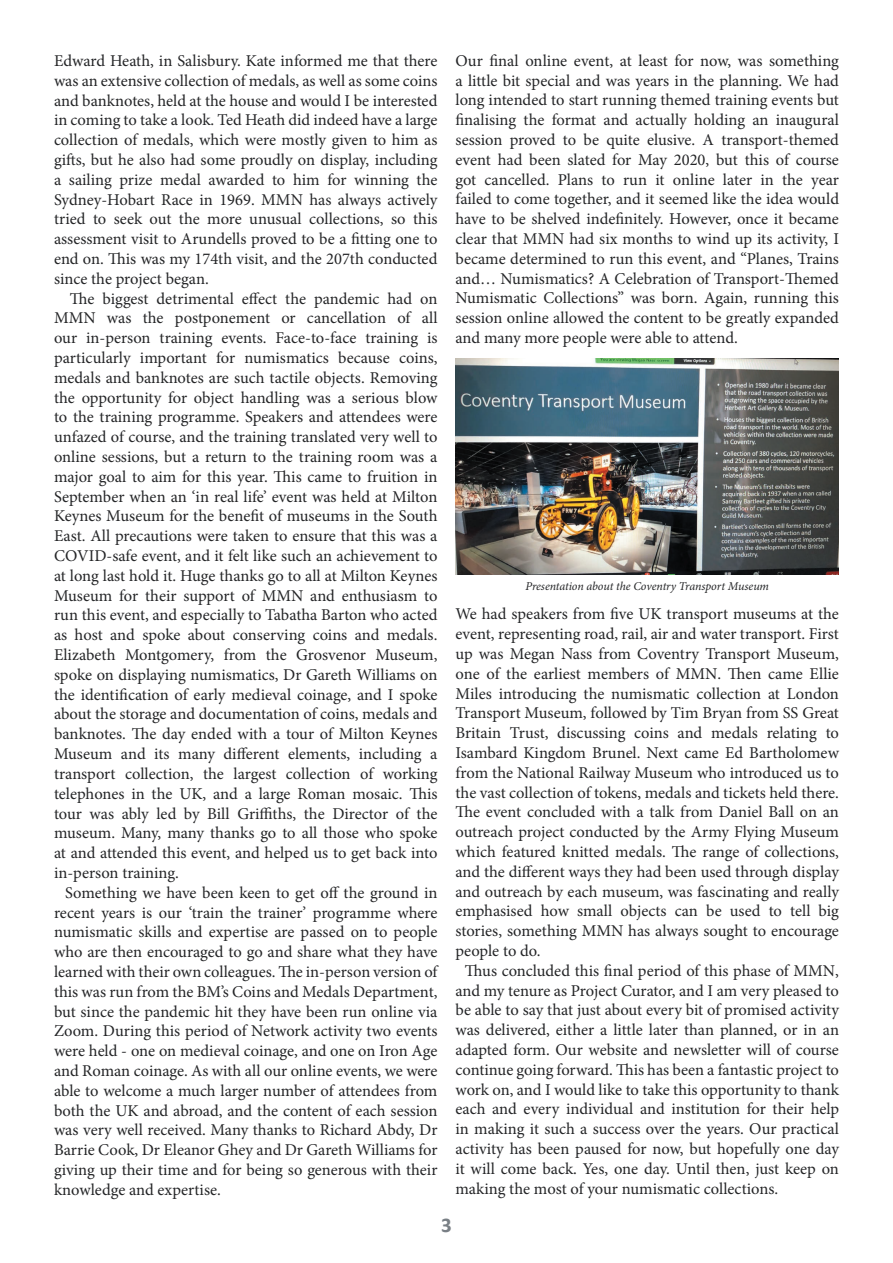
<style>
.page{position:relative;width:893px;height:1263px;background:#fff}
.page>*{position:absolute;margin:0;border:0;box-sizing:border-box;transform-origin:0 0}
.t1{font:700 21px "Calibri";color:#797f85}
.t2{font:16.5px/19.8px "Minion Pro";color:#242527;text-align:justify}
.t3{font:italic 12px "Minion Pro";letter-spacing:-.01em;color:#242527}
</style>
<div class="page">
<img style="left:455px;top:359px;width:384px;height:215px">
<p class="t2" style="left:54px;top:51px;width:385px">Edward Heath, in Salisbury. Kate informed me that there was an extensive collection of medals, as well as some coins and banknotes, held at the house and would I be interested in coming to take a look. Ted Heath did indeed have a large collection of medals, which were mostly given to him as gifts, but he also had some proudly on display, including a sailing prize medal awarded to him for winning the Sydney-Hobart Race in 1969. MMN has always actively tried to seek out the more unusual collections, so this assessment visit to Arundells proved to be a fitting one to end on. This was my 174th visit, and the 207th conducted since the project began.</p>
<p class="t2" style="left:54px;top:289px;width:385px;text-indent:16px">The biggest detrimental effect the pandemic had on MMN was the postponement or cancellation of all our in-person training events. Face-to-face training is particularly important for numismatics because coins, medals and banknotes are such tactile objects. Removing the opportunity for object handling was a serious blow to the training programme. Speakers and attendees were unfazed of course, and the training translated very well to online sessions, but a return to the training room was a major goal to aim for this year. This came to fruition in September when an ‘in real life’ event was held at Milton Keynes Museum for the benefit of museums in the South East. All precautions were taken to ensure that this was a COVID-safe event, and it felt like such an achievement to at long last hold it. Huge thanks go to all at Milton Keynes Museum for their support of MMN and enthusiasm to run this event, and especially to Tabatha Barton who acted as host and spoke about conserving coins and medals.<br>Elizabeth Montgomery, from the Grosvenor Museum, spoke on displaying numismatics, Dr Gareth Williams on the identification of early medieval coinage, and I spoke about the storage and documentation of coins, medals and banknotes. The day ended with a tour of Milton Keynes Museum and its many different elements, including a transport collection, the largest collection of working telephones in the UK, and a large Roman mosaic. This tour was ably led by Bill Griffiths, the Director of the museum. Many, many thanks go to all those who spoke at and attended this event, and helped us to get back into in-person training.</p>
<p class="t2" style="left:54px;top:883px;width:385px;text-indent:11px">Something we have been keen to get off the ground in recent years is our ‘train the trainer’ programme where numismatic skills and expertise are passed on to people who are then encouraged to go and share what they have learned with their own colleagues. The in-person version of this was run from the BM’s Coins and Medals Department, but since the pandemic hit they have been run online via Zoom. During this period of Network activity two events were held - one on medieval coinage, and one on Iron Age and Roman coinage. As with all our online events, we were able to welcome a much larger number of attendees from both the UK and abroad, and the content of each session was very well received. Many thanks to Richard Abdy, Dr Barrie Cook, Dr Eleanor Ghey and Dr Gareth Williams for giving up their time and for being so generous with their knowledge and expertise.</p>
<p class="t2" style="left:455px;top:51px;width:385px">Our final online event, at least for now, was something a little bit special and was years in the planning. We had long intended to start running themed training events but finalising the format and actually holding an inaugural session proved to be quite elusive. A transport-themed event had been slated for May 2020, but this of course got cancelled. Plans to run it online later in the year failed to come together, and it seemed like the idea would have to be shelved indefinitely. However, once it became clear that MMN had six months to wind up its activity, I became determined to run this event, and “Planes, Trains and… Numismatics? A Celebration of Transport-Themed Numismatic Collections” was born. Again, running this session online allowed the content to be greatly expanded and many more people were able to attend.</p>
<p class="t3" style="left:525px;top:578px;width:245px">Presentation about the Coventry Transport Museum</p>
<p class="t2" style="left:455px;top:604px;width:385px">We had speakers from five UK transport museums at the</p>
<p class="t2" style="left:455px;top:624px;width:385px">event, representing road, rail, air and water transport. First</p>
<p class="t2" style="left:455px;top:644px;width:385px">up was Megan Nass from Coventry Transport Museum,</p>
<p class="t2" style="left:455px;top:664px;width:385px">one of the earliest members of MMN. Then came Ellie</p>
<p class="t2" style="left:455px;top:683px;width:385px">Miles introducing the numismatic collection at London</p>
<p class="t2" style="left:455px;top:703px;width:385px">Transport Museum, followed by Tim Bryan from SS Great</p>
<p class="t2" style="left:455px;top:723px;width:385px">Britain Trust, discussing coins and medals relating to</p>
<p class="t2" style="left:455px;top:743px;width:385px">Isambard Kingdom Brunel. Next came Ed Bartholomew</p>
<p class="t2" style="left:455px;top:763px;width:385px">from the National Railway Museum who introduced us to</p>
<p class="t2" style="left:455px;top:782px;width:385px">the vast collection of tokens, medals and tickets held there.</p>
<p class="t2" style="left:455px;top:802px;width:385px">The event concluded with a talk from Daniel Ball on an</p>
<p class="t2" style="left:455px;top:822px;width:385px">outreach project conducted by the Army Flying Museum</p>
<p class="t2" style="left:455px;top:842px;width:385px">which featured knitted medals. The range of collections,</p>
<p class="t2" style="left:455px;top:862px;width:385px">and the different ways they had been used through display</p>
<p class="t2" style="left:455px;top:881px;width:385px">and outreach by each museum, was fascinating and really</p>
<p class="t2" style="left:455px;top:901px;width:385px">emphasised how small objects can be used to tell big</p>
<p class="t2" style="left:455px;top:921px;width:385px">stories, something MMN has always sought to encourage</p>
<p class="t2" style="left:455px;top:941px;width:87px">people to do.</p>
<p class="t2" style="left:465px;top:961px;width:375px">Thus concluded this final period of this phase of MMN,</p>
<p class="t2" style="left:455px;top:980px;width:385px">and my tenure as Project Curator, and I am very pleased to</p>
<p class="t2" style="left:455px;top:1000px;width:385px">be able to say that just about every bit of promised activity</p>
<p class="t2" style="left:455px;top:1020px;width:385px">was delivered, either a little later than planned, or in an</p>
<p class="t2" style="left:455px;top:1040px;width:385px">adapted form. Our website and newsletter will of course</p>
<p class="t2" style="left:455px;top:1060px;width:385px">continue going forward. This has been a fantastic project to</p>
<p class="t2" style="left:455px;top:1079px;width:385px">work on, and I would like to take this opportunity to thank</p>
<p class="t2" style="left:455px;top:1099px;width:385px">each and every individual and institution for their help</p>
<p class="t2" style="left:455px;top:1119px;width:385px">in making it such a success over the years. Our practical</p>
<p class="t2" style="left:455px;top:1139px;width:385px">activity has been paused for now, but hopefully one day</p>
<p class="t2" style="left:455px;top:1159px;width:385px">it will come back. Yes, one day. Until then, just keep on</p>
<p class="t2" style="left:455px;top:1178px;width:324px">making the most of your numismatic collections.</p>
<p class="t1" style="left:441px;top:1210px;width:12px">3</p>
</div>
